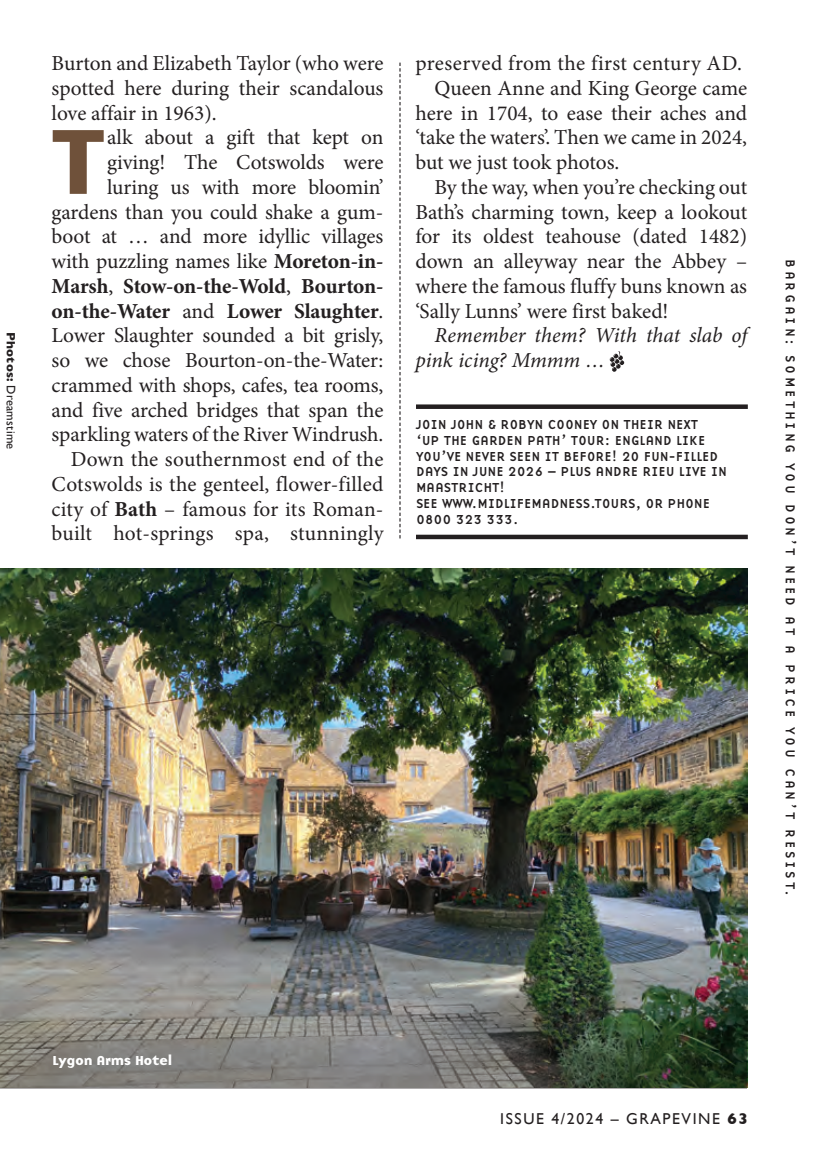
<style>
.page{position:relative;width:834px;height:1162px;background:#fff}
.page>*{position:absolute;margin:0;border:0;box-sizing:border-box;transform-origin:0 0}
.t1{font:700 95.62px "Base 9 Sans OT";color:#6f513a}
.t2{font:21.38px/24.8px "Minion Pro";letter-spacing:-.005em;color:#231f20;text-align:justify}
.t3{font:italic 21.38px/24.8px "Minion Pro";color:#231f20}
.t4{font:21.38px "Minion Pro";letter-spacing:.02em;color:#231f20}
.t5{font:15.75px "Gill Sans";letter-spacing:.1em;color:#231f20}
.t6{font:13.5px/15.8px "Base 9 Sans OT";letter-spacing:-.015em;color:#231f20}
.t7{font:13.5px "Base 9 Sans OT";letter-spacing:.2em;color:#231f20}
.t8{font:700 13.5px "Base 9 Sans OT";letter-spacing:-.03em;color:#fff}
.t9{font:12.38px "Gill Sans";letter-spacing:.02em;color:#231f20}
.s1{font-weight:700}
</style>
<div class="page">
<img style="left:0;top:569px;width:747px;height:403px">
<svg style="left:0;top:972px;width:747px;height:117px;background:#70746c"></svg>
<svg style="left:399px;top:63px;width:1px;height:476px"></svg>
<div style="left:416px;top:404px;width:331px;height:5px;background:#231f20"></div>
<hr style="left:416px;top:535px;width:331px;height:4px;background:#231f20">
<svg style="left:609px;top:351px;width:15px;height:21px"></svg>
<p class="t9" style="left:18px;top:332px;width:119px;rotate:90deg"><span class="s1">Photos:</span> Dreamstime</p>
<p class="t2" style="left:52px;top:51px;width:333px">Burton and Elizabeth Taylor (who were spotted here during their scandalous love affair in 1963).</p>
<h1 class="t1" style="left:52px;top:109px;width:55px">T</h1>
<p class="t2" style="left:52px;top:125px;width:333px;text-align:right">alk about a gift that kept on giving! The Cotswolds were luring us with more bloomin’ gardens than you could shake a gum&shy;boot at … and more idyllic villages with puzzling names like <span class="s1">Moreton-in-Marsh</span>, <span class="s1">Stow-on-the-Wold</span>, <span class="s1">Bourton&shy;on-the-Water</span> and <span class="s1">Lower Slaughter</span>.<br>Lower Slaughter sounded a bit grisly, so we chose Bourton-on-the-Water: crammed with shops, cafes, tea rooms, and five arched bridges that span the sparkling waters of the River Windrush.<br>Down the southernmost end of the Cotswolds is the genteel, flower-filled city of <span class="s1">Bath</span> – famous for its Roman&shy;built hot-springs spa, stunningly</p>
<p class="t4" style="left:415px;top:49px;width:328px">preserved from the first century AD.</p>
<p class="t2" style="left:434px;top:76px;width:314px">Queen Anne and King George came</p>
<p class="t2" style="left:415px;top:101px;width:333px">here in 1704, to ease their aches and</p>
<p class="t2" style="left:415px;top:125px;width:333px">‘take the waters’. Then we came in 2024,</p>
<p class="t2" style="left:415px;top:150px;width:205px">but we just took photos.</p>
<p class="t2" style="left:434px;top:175px;width:314px">By the way, when you’re checking out</p>
<p class="t2" style="left:415px;top:200px;width:333px">Bath’s charming town, keep a lookout</p>
<p class="t2" style="left:415px;top:224px;width:333px">for its oldest teahouse (dated 1482)</p>
<p class="t2" style="left:415px;top:249px;width:333px">down an alleyway near the Abbey –</p>
<p class="t2" style="left:415px;top:274px;width:333px">where the famous fluffy buns known as</p>
<p class="t2" style="left:415px;top:299px;width:255px">‘Sally Lunns’ were first baked!</p>
<p class="t3" style="left:415px;top:323px;width:333px;text-indent:19px">Remember them? With that slab of pink icing? Mmmm …</p>
<p class="t6" style="left:416px;top:416px;width:313px">JOIN JOHN &amp; ROBYN COONEY ON THEIR NEXT<br>‘UP THE GARDEN PATH’ TOUR: ENGLAND LIKE<br>YOU’VE NEVER SEEN IT BEFORE! 20 FUN-FILLED<br>DAYS IN JUNE 2026 – PLUS ANDRE RIEU LIVE IN<br>MAASTRICHT!<br>SEE WWW.MIDLIFEMADNESS.TOURS, OR PHONE<br>0800 323 333.</p>
<p class="t7" style="left:799px;top:259px;width:639px;rotate:90deg">BARGAIN: SOMETHING YOU DON’T NEED AT A PRICE YOU CAN’T RESIST.</p>
<p class="t8" style="left:52px;top:1053px;width:121px">Lygon Arms Hotel</p>
<p class="t5" style="left:500px;top:1109px;width:249px">ISSUE 4/2024 – GRAPEVINE <span class="s1">63</span></p>
</div>
